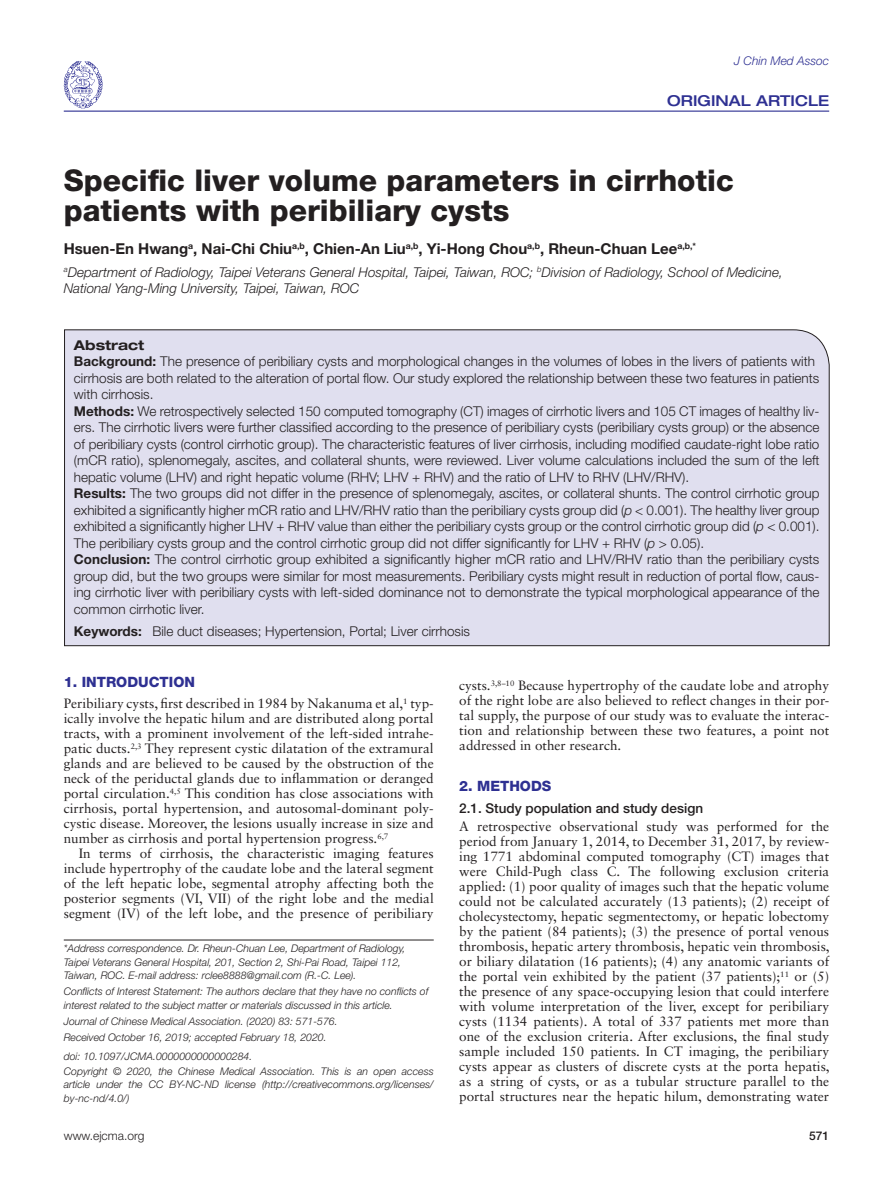
<style>
.page{position:relative;width:893px;height:1191px;background:#fff}
.page>*{position:absolute;margin:0;border:0;box-sizing:border-box;transform-origin:0 0}
.t1{font:800 30px/30px "Helvetica Neue LT Std";color:#231f20}
.t2{font:700 15px "Helvetica Neue LT Std";color:#231f20}
.t3{font:500 expanded 15px "Helvetica Neue LT Std";color:#2e3092}
.t4{font:800 14.25px "Helvetica Neue LT Std";color:#2e3092}
.t5{font:13.5px/15px "Sabon LT Std";color:#231f20;text-align:justify}
.t6{font:300 13.5px/16.5px "Helvetica Neue LT Std";color:#231f20}
.t7{font:italic 300 13.5px/16.5px "Helvetica Neue LT Std";color:#231f20}
.t8{font:500 13.5px "Helvetica Neue LT Std";color:#231f20}
.t9{font:italic 300 12px "Helvetica Neue LT Std";color:#2e3092}
.t10{font:300 12px "Helvetica Neue LT Std";color:#231f20}
.t11{font:500 12px "Helvetica Neue LT Std";color:#231f20}
.t12{font:italic 300 10.5px/13.5px "Helvetica Neue LT Std";color:#231f20}
.s1{font-weight:700;font-stretch:expanded}
.s2{font-weight:700}
.s3{font-style:italic}
</style>
<div class="page">
<hr style="left:64px;top:111px;width:765px;height:1px;background:#2e3092">
<svg style="left:64px;top:61px;width:39px;height:47px"></svg>
<hr style="left:64px;top:939px;width:370px;height:1px;background:#231f20">
<div style="left:64px;top:329px;width:766px;height:317px;background:#e0dfef"></div>
<p class="t9" style="left:734px;top:54px;width:96px">J Chin Med Assoc</p>
<p class="t3" style="left:667px;top:91px;width:163px">ORIGINAL ARTICLE</p>
<h1 class="t1" style="left:64px;top:166px;width:672px">Specific liver volume parameters in cirrhotic patients with peribiliary cysts</h1>
<p class="t2" style="left:64px;top:239px;width:634px">Hsuen-En Hwang<sup>a</sup>, Nai-Chi Chiu<sup>a,b</sup>, Chien-An Liu<sup>a,b</sup>, Yi-Hong Chou<sup>a,b</sup>, Rheun-Chuan Lee<sup>a,b,*</sup></p>
<p class="t7" style="left:64px;top:264px;width:721px"><sup>a</sup>Department of Radiology, Taipei Veterans General Hospital, Taipei, Taiwan, ROC; <sup>b</sup>Division of Radiology, School of Medicine,<br>National Yang-Ming University, Taipei, Taiwan, ROC</p>
<p class="t6" style="left:74px;top:336px;width:747px"><span class="s1">Abstract<br></span><span class="s2">Background:</span> The presence of peribiliary cysts and morphological changes in the volumes of lobes in the livers of patients with cirrhosis are both related to the alteration of portal flow. Our study explored the relationship between these two features in patients with cirrhosis.<br><span class="s2">Methods:</span> We retrospectively selected 150 computed tomography (CT) images of cirrhotic livers and 105 CT images of healthy liv&shy;ers. The cirrhotic livers were further classified according to the presence of peribiliary cysts (peribiliary cysts group) or the absence of peribiliary cysts (control cirrhotic group). The characteristic features of liver cirrhosis, including modified caudate-right lobe ratio (mCR ratio), splenomegaly, ascites, and collateral shunts, were reviewed. Liver volume calculations included the sum of the left hepatic volume (LHV) and right hepatic volume (RHV; LHV + RHV) and the ratio of LHV to RHV (LHV/RHV).<br><span class="s2">Results:</span> The two groups did not differ in the presence of splenomegaly, ascites, or collateral shunts. The control cirrhotic group exhibited a significantly higher mCR ratio and LHV/RHV ratio than the peribiliary cysts group did (<span class="s3">p</span> &lt; 0.001). The healthy liver group exhibited a significantly higher LHV + RHV value than either the peribiliary cysts group or the control cirrhotic group did (<span class="s3">p</span> &lt; 0.001).<br>The peribiliary cysts group and the control cirrhotic group did not differ significantly for LHV + RHV (<span class="s3">p</span> &gt; 0.05).<br><span class="s2">Conclusion:</span> The control cirrhotic group exhibited a significantly higher mCR ratio and LHV/RHV ratio than the peribiliary cysts group did, but the two groups were similar for most measurements. Peribiliary cysts might result in reduction of portal flow, caus&shy;ing cirrhotic liver with peribiliary cysts with left-sided dominance not to demonstrate the typical morphological appearance of the common cirrhotic liver.</p>
<p class="t6" style="left:74px;top:623px;width:398px"><span class="s2">Keywords:</span> Bile duct diseases; Hypertension, Portal; Liver cirrhosis</p>
<p class="t4" style="left:64px;top:674px;width:133px">1. INTRODUCTION</p>
<p class="t5" style="left:64px;top:696px;width:371px">Peribiliary cysts, first described in 1984 by Nakanuma et al,<sup>1</sup> typ&shy;ically involve the hepatic hilum and are distributed along portal tracts, with a prominent involvement of the left-sided intrahe&shy;patic ducts.<sup>2,3</sup> They represent cystic dilatation of the extramural glands and are believed to be caused by the obstruction of the neck of the periductal glands due to inflammation or deranged portal circulation.<sup>4,5</sup> This condition has close associations with cirrhosis, portal hypertension, and autosomal-dominant poly&shy;cystic disease. Moreover, the lesions usually increase in size and number as cirrhosis and portal hypertension progress.<sup>6,7</sup></p>
<p class="t5" style="left:64px;top:846px;width:371px;text-indent:15px">In terms of cirrhosis, the characteristic imaging features include hypertrophy of the caudate lobe and the lateral segment of the left hepatic lobe, segmental atrophy affecting both the posterior segments (VI, VII) of the right lobe and the medial segment (IV) of the left lobe, and the presence of peribiliary</p>
<p class="t12" style="left:64px;top:941px;width:343px">*Address correspondence. Dr. Rheun-Chuan Lee, Department of Radiology,<br>Taipei Veterans General Hospital, 201, Section 2, Shi-Pai Road, Taipei 112,<br>Taiwan, ROC. E-mail address: rclee8888@gmail.com (R.-C. Lee).</p>
<p class="t12" style="left:64px;top:984px;width:366px">Conflicts of Interest Statement: The authors declare that they have no conflicts of interest related to the subject matter or materials discussed in this article.</p>
<p class="t12" style="left:64px;top:1013px;width:275px;line-height:15.9px">Journal of Chinese Medical Association. (2020) 83: 571-576.<br>Received October 16, 2019; accepted February 18, 2020.</p>
<p class="t12" style="left:64px;top:1048px;width:371px;line-height:15px">doi: 10.1097/JCMA.0000000000000284.<br>Copyright © 2020, the Chinese Medical Association. This is an open access</p>
<p class="t12" style="left:64px;top:1077px;width:371px">article under the CC BY-NC-ND license (http://creativecommons.org/licenses/ by-nc-nd/4.0/)</p>
<p class="t5" style="left:459px;top:678px;width:371px">cysts.<sup>3,8–10</sup> Because hypertrophy of the caudate lobe and atrophy of the right lobe are also believed to reflect changes in their por&shy;tal supply, the purpose of our study was to evaluate the interac&shy;tion and relationship between these two features, a point not addressed in other research.</p>
<p class="t4" style="left:459px;top:777px;width:94px">2. METHODS</p>
<p class="t8" style="left:459px;top:800px;width:245px">2.1. Study population and study design</p>
<p class="t5" style="left:459px;top:819px;width:372px">A retrospective observational study was performed for the period from January 1, 2014, to December 31, 2017, by review&shy;ing 1771 abdominal computed tomography (CT) images that were Child-Pugh class C. The following exclusion criteria applied: (1) poor quality of images such that the hepatic volume could not be calculated accurately (13 patients); (2) receipt of cholecystectomy, hepatic segmentectomy, or hepatic lobectomy by the patient (84 patients); (3) the presence of portal venous thrombosis, hepatic artery thrombosis, hepatic vein thrombosis, or biliary dilatation (16 patients); (4) any anatomic variants of the portal vein exhibited by the patient (37 patients);<sup>11</sup> or (5) the presence of any space-occupying lesion that could interfere with volume interpretation of the liver, except for peribiliary cysts (1134 patients). A total of 337 patients met more than one of the exclusion criteria. After exclusions, the final study sample included 150 patients. In CT imaging, the peribiliary cysts appear as clusters of discrete cysts at the porta hepatis, as a string of cysts, or as a tubular structure parallel to the portal structures near the hepatic hilum, demonstrating water</p>
<p class="t10" style="left:64px;top:1128px;width:82px">www.ejcma.org</p>
<p class="t11" style="left:809px;top:1128px;width:22px">571</p>
</div>
